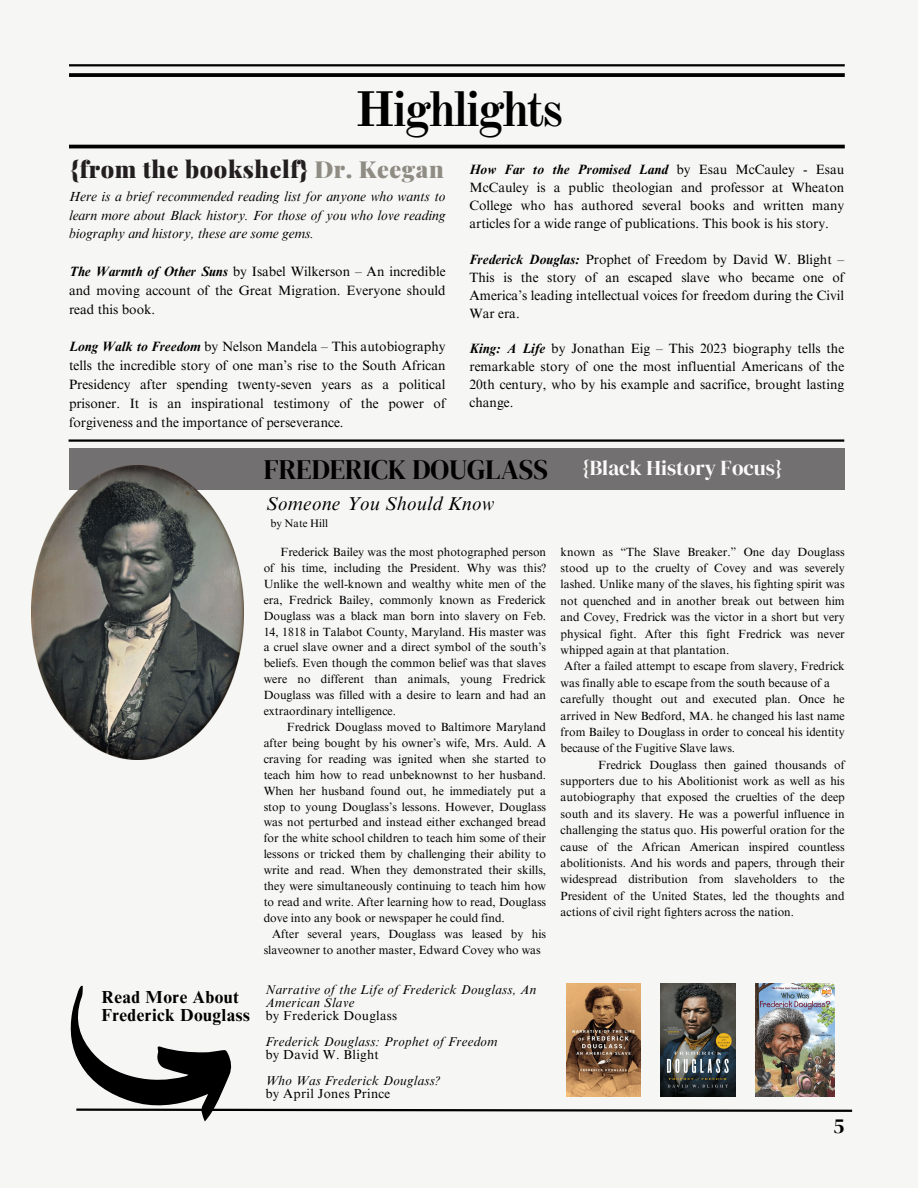
<style>
.page{position:relative;width:918px;height:1188px;background:#f6f6f5}
.page>*{position:absolute;margin:0;border:0;box-sizing:border-box;transform-origin:0 0}
.t1{font:700 48.75px "Old Standard";letter-spacing:-.055em;color:#000}
.t2{font:27.9px "DM Serif Display";color:#000}
.t3{font:900 23.55px "Playfair Display";letter-spacing:.025em;color:#231f20}
.t4{font:21.15px "DM Serif Display";color:#fff}
.t5{font:21.15px "DM Serif Display";color:#000}
.t6{font:italic 19.05px "Times NRMT Pro";letter-spacing:.025em;color:#000}
.t7{font:700 17.55px/18px "Times NRMT Pro";letter-spacing:.025em;color:#000}
.t8{font:13.5px/18px "Times NRMT Pro";color:#000;text-align:justify}
.t9{font:italic 13.5px/18.8px "Times NRMT Pro";color:#000;text-align:justify}
.t10{font:italic 13.05px/13px "Times NRMT Pro";letter-spacing:.025em;color:#000}
.t11{font:13.05px "Times NRMT Pro";letter-spacing:.025em;color:#000}
.t12{font:11.85px/15.9px "Times NRMT Pro";color:#000;text-align:justify}
.t13{font:10.95px "Times NRMT Pro";color:#000}
.s1{color:#8f8c83}
.s2{font-weight:700;font-style:italic}
</style>
<div class="page">
<hr style="left:69px;top:439px;width:775px;height:3px;background:#000">
<svg style="left:252px;top:1108px;width:601px;height:4px"></svg>
<hr style="left:69px;top:64px;width:776px;height:2px;background:#000">
<svg style="left:69px;top:73px;width:776px;height:4px"></svg>
<hr style="left:69px;top:145px;width:776px;height:3px;background:#000">
<div style="left:69px;top:448px;width:776px;height:42px;background:#737071"></div>
<img style="left:31px;top:466px;width:213px;height:293px">
<img style="left:566px;top:983px;width:75px;height:114px">
<img style="left:661px;top:983px;width:74px;height:114px">
<img style="left:756px;top:983px;width:79px;height:114px">
<svg style="left:70px;top:985px;width:182px;height:137px"></svg>
<p class="t1" style="left:355px;top:80px;width:210px">Highlights</p>
<p class="t3" style="left:71px;top:153px;width:374px">{from the bookshelf} <span class="s1">Dr. Keegan</span></p>
<p class="t9" style="left:69px;top:189px;width:378px">Here is a brief recommended reading list for anyone who wants to learn more about Black history. For those of you who love reading biography and history, these are some gems.</p>
<p class="t8" style="left:69px;top:264px;width:378px;line-height:18.8px"><span class="s2">The Warmth of Other Suns</span> by Isabel Wilkerson – An incredible and moving account of the Great Migration. Everyone should read this book.</p>
<h1 class="t8" style="left:69px;top:339px;width:378px;line-height:18.8px"><span class="s2">Long Walk to Freedom</span> by Nelson Mandela – This autobiography tells the incredible story of one man’s rise to the South African Presidency after spending twenty-seven years as a political prisoner. It is an inspirational testimony of the power of forgiveness and the importance of perseverance.</h1>
<p class="t8" style="left:470px;top:162px;width:376px"><span class="s2">How Far to the Promised Land</span> by Esau McCauley - Esau McCauley is a public theologian and professor at Wheaton College who has authored several books and written many articles for a wide range of publications. This book is his story.</p>
<p class="t8" style="left:470px;top:252px;width:376px"><span class="s2">Frederick Douglas:</span> Prophet of Freedom by David W. Blight – This is the story of an escaped slave who became one of America’s leading intellectual voices for freedom during the Civil War era.</p>
<p class="t8" style="left:470px;top:342px;width:376px"><span class="s2">King: A Life</span> by Jonathan Eig – This 2023 biography tells the remarkable story of one the most influential Americans of the 20th century, who by his example and sacrifice, brought lasting change.</p>
<p class="t2" style="left:264px;top:450px;width:286px">FREDERICK DOUGLASS</p>
<p class="t6" style="left:266px;top:497px;width:230px">Someone You Should Know</p>
<p class="t13" style="left:270px;top:519px;width:59px">by Nate Hill</p>
<p class="t12" style="left:264px;top:545px;width:284px;text-indent:17px">Frederick Bailey was the most photographed person of his time, including the President. Why was this?<br>Unlike the well-known and wealthy white men of the era, Fredrick Bailey, commonly known as Frederick Douglass was a black man born into slavery on Feb.<br>14, 1818 in Talabot County, Maryland. His master was a cruel slave owner and a direct symbol of the south’s beliefs. Even though the common belief was that slaves were no different than animals, young Fredrick Douglass was filled with a desire to learn and had an extraordinary intelligence.</p>
<p class="t12" style="left:264px;top:720px;width:284px;text-indent:23px">Fredrick Douglass moved to Baltimore Maryland after being bought by his owner’s wife, Mrs. Auld. A craving for reading was ignited when she started to teach him how to read unbeknownst to her husband.<br>When her husband found out, he immediately put a stop to young Douglass’s lessons. However, Douglass was not perturbed and instead either exchanged bread for the white school children to teach him some of their lessons or tricked them by challenging their ability to write and read. When they demonstrated their skills, they were simultaneously continuing to teach him how to read and write. After learning how to read, Douglass dove into any book or newspaper he could find.</p>
<p class="t12" style="left:264px;top:927px;width:284px;text-indent:8px">After several years, Douglass was leased by his slaveowner to another master, Edward Covey who was</p>
<p class="t7" style="left:101px;top:990px;width:150px">Read More About<br>Frederick Douglass</p>
<p class="t10" style="left:265px;top:984px;width:273px">Narrative of the Life of Frederick Douglass, An<br>American Slave</p>
<p class="t11" style="left:265px;top:1010px;width:133px">by Frederick Douglass</p>
<p class="t10" style="left:265px;top:1036px;width:233px">Frederick Douglass: Prophet of Freedom</p>
<p class="t11" style="left:265px;top:1049px;width:115px">by David W. Blight</p>
<p class="t10" style="left:265px;top:1075px;width:176px">Who Was Frederick Douglass?</p>
<p class="t11" style="left:265px;top:1088px;width:126px">by April Jones Prince</p>
<h3 class="t4" style="left:583px;top:454px;width:201px">{Black History Focus}</h3>
<p class="t12" style="left:561px;top:545px;width:286px;line-height:16.4px">known as “The Slave Breaker.” One day Douglass stood up to the cruelty of Covey and was severely lashed. Unlike many of the slaves, his fighting spirit was not quenched and in another break out between him and Covey, Fredrick was the victor in a short but very physical fight. After this fight Fredrick was never whipped again at that plantation.</p>
<h6 class="t12" style="left:561px;top:660px;width:286px;line-height:16.4px;text-indent:4px">After a failed attempt to escape from slavery, Fredrick was finally able to escape from the south because of a</h6>
<p class="t12" style="left:561px;top:692px;width:286px;line-height:16.4px">carefully thought out and executed plan. Once he arrived in New Bedford, MA. he changed his last name from Bailey to Douglass in order to conceal his identity because of the Fugitive Slave laws.</p>
<p class="t12" style="left:561px;top:758px;width:286px;line-height:16.4px;text-indent:38px">Fredrick Douglass then gained thousands of supporters due to his Abolitionist work as well as his autobiography that exposed the cruelties of the deep south and its slavery. He was a powerful influence in challenging the status quo. His powerful oration for the cause of the African American inspired countless abolitionists. And his words and papers, through their widespread distribution from slaveholders to the President of the United States, led the thoughts and actions of civil right fighters across the nation.</p>
<p class="t5" style="left:833px;top:1111px;width:13px">5</p>
</div>
